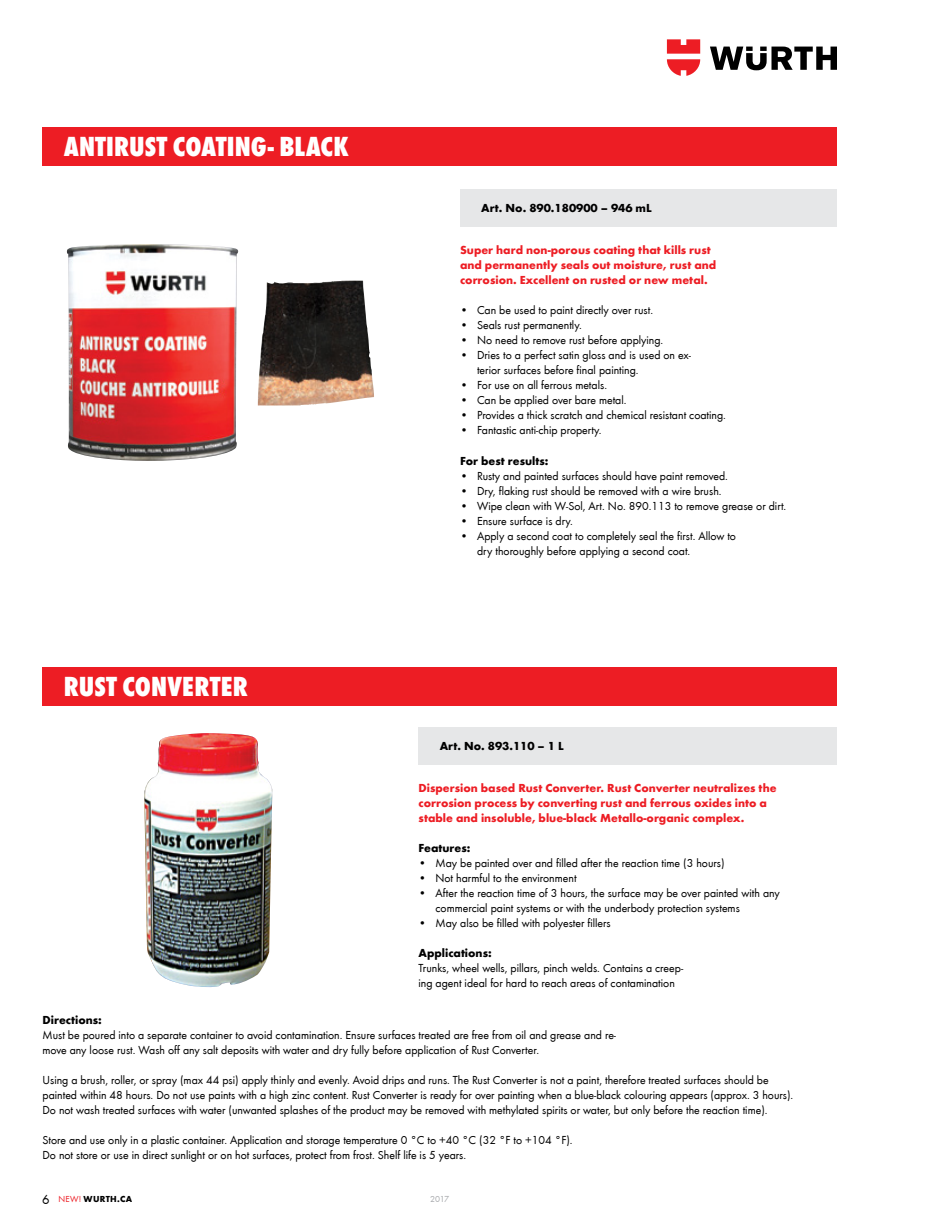
<style>
.page{position:relative;width:945px;height:1229px;background:#fff}
.page>*{position:absolute;margin:0;border:0;box-sizing:border-box;transform-origin:0 0}
.t1{font:800 condensed 28.5px "Wuerth";letter-spacing:.005em;color:#fff}
.t2{font:12px/15px "Wuerth";color:#000}
.t3{font:700 12px/15px "Wuerth";color:#ed1d24}
.t4{font:700 12px "Wuerth";color:#000}
.t5{font:700 9px "Wuerth";letter-spacing:.03em;color:#000}
.t6{font:9px "Wuerth";color:#a7a9ac}
.s1{font-weight:400;font-size:13.5px}
.s2{font-weight:400;color:#ed1d24}
</style>
<div class="page">
<svg style="left:710px;top:47px;width:127px;height:23px"></svg>
<svg style="left:667px;top:39px;width:33px;height:37px"></svg>
<div style="left:43px;top:128px;width:794px;height:38px;background:#ed1d24"></div>
<div style="left:460px;top:189px;width:377px;height:38px;background:#e6e7e8"></div>
<img style="left:66px;top:244px;width:173px;height:217px">
<img style="left:258px;top:281px;width:116px;height:124px">
<div style="left:43px;top:667px;width:794px;height:38px;background:#ed1d24"></div>
<div style="left:418px;top:727px;width:419px;height:38px;background:#e6e7e8"></div>
<img style="left:144px;top:733px;width:129px;height:254px">
<h1 class="t1" style="left:64px;top:127px;width:287px">ANTIRUST COATING- BLACK</h1>
<h1 class="t1" style="left:64px;top:666px;width:186px">RUST CONVERTER</h1>
<p class="t4" style="left:481px;top:199px;width:172px">Art. No. 890.180900 – 946 mL</p>
<p class="t3" style="left:460px;top:242px;width:258px">Super hard non-porous coating that kills rust and permanently seals out moisture, rust and corrosion. Excellent on rusted or new metal.</p>
<p class="t2" style="left:460px;top:302px;width:195px">• Can be used to paint directly over rust.</p>
<p class="t2" style="left:460px;top:317px;width:123px">• Seals rust permanently.</p>
<p class="t2" style="left:460px;top:332px;width:205px">• No need to remove rust before applying.</p>
<p class="t2" style="left:477px;top:347px;width:215px;text-indent:-17px">• Dries to a perfect satin gloss and is used on ex&shy;terior surfaces before final painting.</p>
<p class="t2" style="left:460px;top:377px;width:148px">• For use on all ferrous metals.</p>
<p class="t2" style="left:460px;top:392px;width:168px">• Can be applied over bare metal.</p>
<p class="t2" style="left:460px;top:407px;width:267px">• Provides a thick scratch and chemical resistant coating.</p>
<p class="t2" style="left:460px;top:422px;width:143px">• Fantastic anti-chip property.</p>
<p class="t4" style="left:460px;top:451px;width:90px">For best results:</p>
<p class="t2" style="left:460px;top:467px;width:269px">• Rusty and painted surfaces should have paint removed.</p>
<p class="t2" style="left:460px;top:482px;width:263px">• Dry, flaking rust should be removed with a wire brush.</p>
<p class="t2" style="left:460px;top:497px;width:328px">• Wipe clean with W-Sol, Art. No. 890.113 to remove grease or dirt.</p>
<p class="t2" style="left:460px;top:512px;width:114px">• Ensure surface is dry.</p>
<p class="t2" style="left:477px;top:527px;width:261px;text-indent:-17px">• Apply a second coat to completely seal the first. Allow to dry thoroughly before applying a second coat.</p>
<p class="t4" style="left:440px;top:737px;width:125px">Art. No. 893.110 – 1 L</p>
<p class="t3" style="left:419px;top:779px;width:360px">Dispersion based Rust Converter. Rust Converter neutralizes the corrosion process by converting rust and ferrous oxides into a stable and insoluble, blue-black Metallo-organic complex.</p>
<p class="t4" style="left:419px;top:839px;width:53px">Features:</p>
<p class="t2" style="left:419px;top:855px;width:308px">• May be painted over and filled after the reaction time (3 hours)</p>
<p class="t2" style="left:419px;top:870px;width:160px">• Not harmful to the environment</p>
<p class="t2" style="left:436px;top:885px;width:346px;text-indent:-17px">• After the reaction time of 3 hours, the surface may be over painted with any commercial paint systems or with the underbody protection systems</p>
<p class="t2" style="left:419px;top:915px;width:194px">• May also be filled with polyester fillers</p>
<p class="t4" style="left:419px;top:944px;width:75px">Applications:</p>
<p class="t2" style="left:419px;top:960px;width:266px">Trunks, wheel wells, pillars, pinch welds. Contains a creep&shy;ing agent ideal for hard to reach areas of contamination</p>
<p class="t4" style="left:43px;top:1011px;width:61px">Directions:</p>
<p class="t2" style="left:43px;top:1026px;width:575px">Must be poured into a separate container to avoid contamination. Ensure surfaces treated are free from oil and grease and re&shy;move any loose rust. Wash off any salt deposits with water and dry fully before application of Rust Converter.</p>
<p class="t2" style="left:43px;top:1071px;width:752px">Using a brush, roller, or spray (max 44 psi) apply thinly and evenly. Avoid drips and runs. The Rust Converter is not a paint, therefore treated surfaces should be painted within 48 hours. Do not use paints with a high zinc content. Rust Converter is ready for over painting when a blue-black colouring appears (approx. 3 hours).<br>Do not wash treated surfaces with water (unwanted splashes of the product may be removed with methylated spirits or water, but only before the reaction time).</p>
<p class="t2" style="left:43px;top:1131px;width:532px">Store and use only in a plastic container. Application and storage temperature 0 °C to +40 °C (32 °F to +104 °F).<br>Do not store or use in direct sunlight or on hot surfaces, protect from frost. Shelf life is 5 years.</p>
<p class="t5" style="left:42px;top:1192px;width:91px"><span class="s1">6</span> <span class="s2">NEW!</span> WURTH.CA</p>
<p class="t6" style="left:430px;top:1193px;width:21px">2017</p>
</div>
